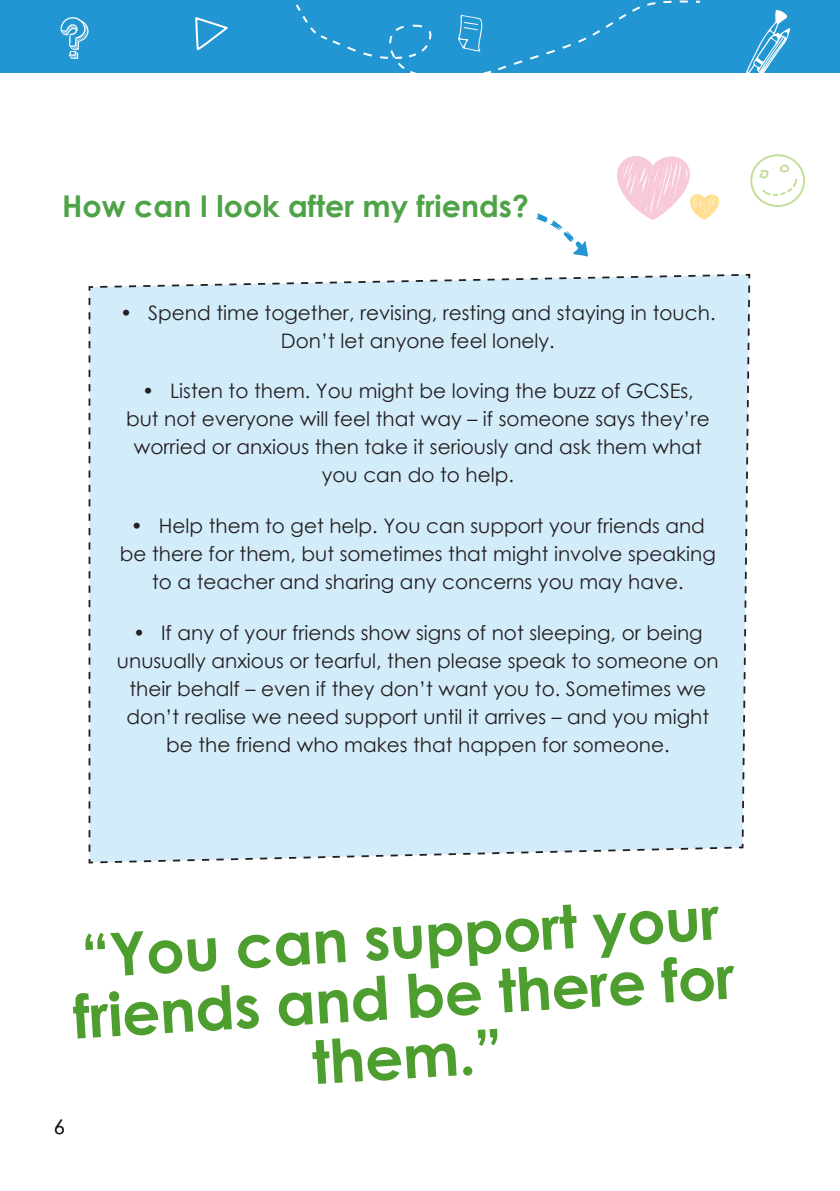
<style>
.page{position:relative;width:840px;height:1191px;background:#fff}
.page>*{position:absolute;margin:0;border:0;box-sizing:border-box;transform-origin:0 0}
.t1{font:700 60px/59.8px "Century Gothic";color:#4d9e2e;text-align:center}
.Head_2_x{font:700 30px "Century Gothic";color:#4ea346}
.t2{font:20px/28px "Century Gothic";color:#231f20;text-align:center}
</style>
<div class="page">
<div style="left:0;top:0;width:839px;height:73px;background:#2296d3"></div>
<div style="left:88px;top:273px;width:662px;height:591px;background:#d3ecfa"></div>
<svg style="left:617px;top:156px;width:102px;height:64px"></svg>
<svg style="left:750px;top:154px;width:55px;height:53px"></svg>
<svg style="left:536px;top:213px;width:51px;height:44px"></svg>
<svg style="left:60px;top:17px;width:29px;height:42px"></svg>
<svg style="left:195px;top:17px;width:33px;height:34px"></svg>
<svg style="left:745px;top:10px;width:44px;height:63px"></svg>
<svg style="left:295px;top:0;width:405px;height:73px"></svg>
<p class="Head_2_x" style="left:62px;top:183px;width:468px">How can I look after my friends?</p>
<p class="t2" style="left:120px;top:298px;width:596px">• Spend time together, revising, resting and staying in touch.<br>Don’t let anyone feel lonely.</p>
<p class="t2" style="left:126px;top:377px;width:584px">• Listen to them. You might be loving the buzz of GCSEs, but not everyone will feel that way – if someone says they’re worried or anxious then take it seriously and ask them what you can do to help.</p>
<p class="t2" style="left:120px;top:511px;width:597px">• Help them to get help. You can support your friends and be there for them, but sometimes that might involve speaking to a teacher and sharing any concerns you may have.</p>
<p class="t2" style="left:117px;top:618px;width:603px">• If any of your friends show signs of not sleeping, or being unusually anxious or tearful, then please speak to someone on their behalf – even if they don’t want you to. Sometimes we don’t realise we need support until it arrives – and you might be the friend who makes that happen for someone.</p>
<p class="t1" style="left:67px;top:927px;width:663px;rotate:-4deg">“You can support your friends and be there for them.”</p>
<p class="t2" style="left:54px;top:1112px;width:13px">6</p>
</div>
